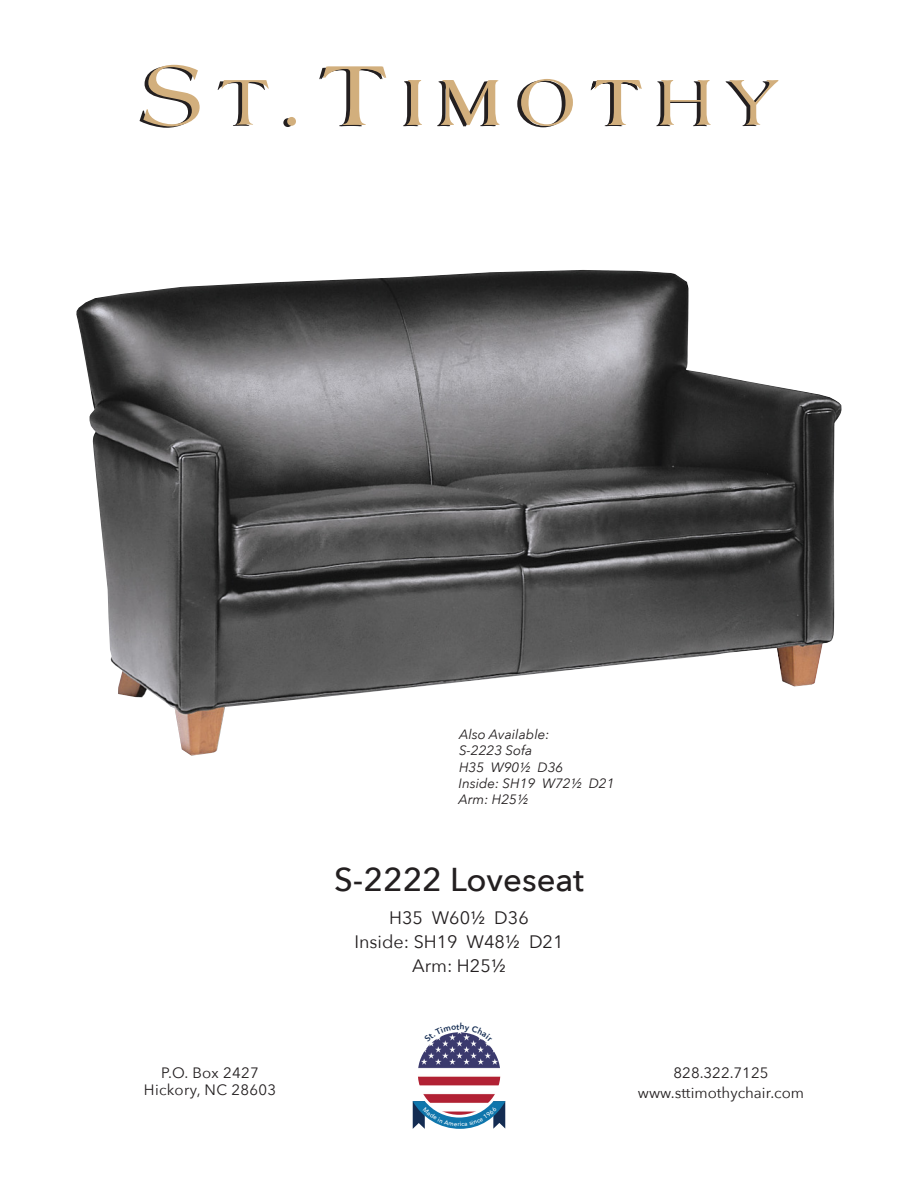
<style>
.page{position:relative;width:918px;height:1188px;background:#fff}
.page>*{position:absolute;margin:0;border:0;box-sizing:border-box;transform-origin:0 0}
.t1{font:500 33px "Avenir Next";color:#231f20}
.t2{font:18px "Avenir Next";color:#231f20}
.t3{font:15px "Avenir Next";color:#231f20}
.t4{font:15px "Avenir Next";letter-spacing:.02em;color:#231f20}
.t5{font:italic 13.5px/16.2px "Avenir Next";color:#231f20}
</style>
<div class="page">
<div style="left:283px;top:118px;width:9px;height:9px;background:#231f20;border-radius:50%"></div>
<svg style="left:140px;top:65px;width:60px;height:63px"></svg>
<svg style="left:218px;top:80px;width:51px;height:46px"></svg>
<div style="left:287px;top:117px;width:9px;height:9px;background:#d2af7d;border-radius:50%"></div>
<svg style="left:319px;top:67px;width:67px;height:59px"></svg>
<svg style="left:403px;top:80px;width:19px;height:46px"></svg>
<svg style="left:437px;top:80px;width:63px;height:47px"></svg>
<svg style="left:517px;top:79px;width:56px;height:48px"></svg>
<svg style="left:591px;top:80px;width:51px;height:46px"></svg>
<svg style="left:656px;top:80px;width:55px;height:46px"></svg>
<svg style="left:726px;top:80px;width:52px;height:46px"></svg>
<img style="left:418px;top:1032px;width:82px;height:83px;border-radius:41px">
<img style="left:76px;top:270px;width:766px;height:486px">
<svg style="left:413px;top:1101px;width:92px;height:28px"></svg>
<svg style="left:432px;top:1032px;width:54px;height:10px"></svg>
<p class="t3" style="left:161px;top:1060px;width:99px">P.O. Box 2427</p>
<p class="t4" style="left:144px;top:1077px;width:134px">Hickory, NC 28603</p>
<p class="t5" style="left:459px;top:726px;width:92px">Also Available:</p>
<p class="t5" style="left:459px;top:742px;width:75px">S-2223 Sofa</p>
<p class="t5" style="left:459px;top:758px;width:106px">H35 W901/2 D36</p>
<p class="t5" style="left:459px;top:774px;width:158px">Inside: SH19 W72½ D21<br>Arm: H251/2</p>
<p class="t1" style="left:334px;top:851px;width:251px">S-2222 Loveseat</p>
<p class="t2" style="left:389px;top:902px;width:141px">H35 W601/2 D36</p>
<p class="t2" style="left:354px;top:926px;width:211px">Inside: SH19 W481/2 D21</p>
<p class="t2" style="left:412px;top:950px;width:95px">Arm: H251/2</p>
<p class="t3" style="left:674px;top:1060px;width:96px">828.322.7125</p>
<p class="t3" style="left:638px;top:1080px;width:168px">www.sttimothychair.com</p>
</div>
